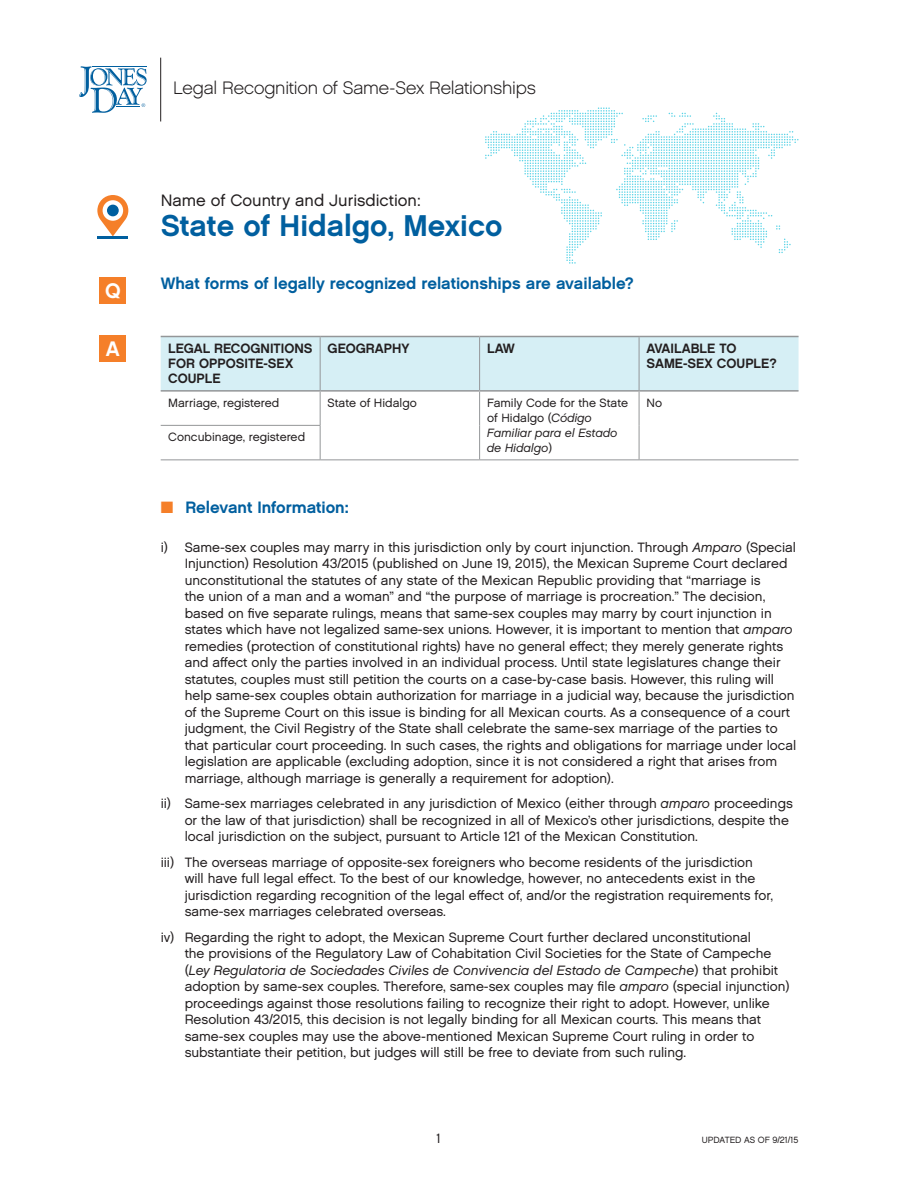
<style>
.page{position:relative;width:918px;height:1188px;background:#fff}
.page>*{position:absolute;margin:0;border:0;box-sizing:border-box;transform-origin:0 0}
.CNTRY{font:30px "Chalet New York Nineteen Sixty";color:#005f9f}
.t1{font:21px "Chalet New York Nineteen Sixty";color:#fff}
.t2{font:18px "Chalet English Channel";letter-spacing:-.01em;color:#231f20}
.Q{font:16.5px "Chalet New York Nineteen Sixty";color:#005f9f}
.CNTRY-2{font:16.5px "Chalet London Nineteen Sixty";color:#231f20}
.SRC_Header_Bold_U_LC{font:16.5px "Chalet New York Nineteen Sixty";color:#005f9f}
.t3{font:13.5px/16.5px "Chalet London Nineteen Sixty";color:#231f20}
.TBL_HEAD_B{font:13.5px/15px "Chalet New York Nineteen Sixty";color:#231f20}
.TBL_BC{font:12px/15px "Chalet Oblique London";color:#231f20}
.TBL_BC-2{font:12px "Chalet London Nineteen Sixty";color:#231f20}
.t4{font:9px "Chalet London Nineteen Sixty";color:#231f20}
.s1{font-family:"Chalet London Nineteen Sixty"}
.s2{color:#f57f29}
.s3{font-family:"Chalet Oblique London"}
</style>
<div class="page">
<div style="left:161px;top:337px;width:638px;height:53px;background:#d6eff5"></div>
<hr style="left:479px;top:337px;width:1px;height:53px;background:#949698">
<hr style="left:161px;top:425px;width:160px;height:1px;background:#949698">
<hr style="left:161px;top:459px;width:159px;height:1px;background:#949698">
<hr style="left:320px;top:336px;width:160px;height:1px;background:#949698">
<hr style="left:480px;top:336px;width:159px;height:1px;background:#949698">
<hr style="left:639px;top:336px;width:160px;height:1px;background:#949698">
<hr style="left:639px;top:337px;width:1px;height:53px;background:#949698">
<hr style="left:161px;top:336px;width:159px;height:1px;background:#949698">
<hr style="left:161px;top:390px;width:159px;height:2px;background:#949698">
<hr style="left:320px;top:337px;width:1px;height:53px;background:#949698">
<hr style="left:320px;top:390px;width:160px;height:2px;background:#949698">
<hr style="left:320px;top:392px;width:1px;height:33px;background:#949698">
<hr style="left:320px;top:426px;width:1px;height:33px;background:#949698">
<hr style="left:320px;top:459px;width:160px;height:1px;background:#949698">
<hr style="left:480px;top:390px;width:159px;height:2px;background:#949698">
<hr style="left:479px;top:392px;width:1px;height:33px;background:#949698">
<hr style="left:479px;top:425px;width:1px;height:34px;background:#949698">
<hr style="left:480px;top:459px;width:159px;height:1px;background:#949698">
<hr style="left:639px;top:390px;width:160px;height:2px;background:#949698">
<hr style="left:639px;top:392px;width:1px;height:33px;background:#949698">
<hr style="left:639px;top:425px;width:1px;height:34px;background:#949698">
<hr style="left:639px;top:459px;width:160px;height:1px;background:#949698">
<svg style="left:97px;top:195px;width:31px;height:41px"></svg>
<div style="left:103px;top:200px;width:20px;height:21px;background:#fff;border-radius:50%"></div>
<div style="left:107px;top:205px;width:12px;height:11px;background:#005f9f;border-radius:50%"></div>
<hr style="left:97px;top:236px;width:31px;height:3px;background:#005f9f">
<div style="left:100px;top:278px;width:26px;height:26px;background:#f57f29"></div>
<div style="left:100px;top:336px;width:26px;height:26px;background:#f57f29"></div>
<svg style="left:485px;top:107px;width:314px;height:157px"></svg>
<hr style="left:160px;top:58px;width:1px;height:63px;background:#231f20">
<svg style="left:79px;top:66px;width:68px;height:47px"></svg>
<p class="t1" style="left:105px;top:278px;width:17px">Q</p>
<p class="t1" style="left:106px;top:336px;width:16px">A</p>
<p class="t2" style="left:173px;top:77px;width:364px">Legal Recognition of Same-Sex Relationships</p>
<p class="CNTRY-2" style="left:161px;top:191px;width:262px">Name of Country and Jurisdiction:</p>
<p class="CNTRY" style="left:161px;top:208px;width:343px">State of Hidalgo, Mexico</p>
<p class="Q" style="left:161px;top:273px;width:475px">What forms of legally recognized relationships are available?</p>
<p class="TBL_HEAD_B" style="left:168px;top:341px;width:146px">LEGAL RECOGNITIONS<br>FOR OPPOSITE-SEX<br>COUPLE</p>
<p class="TBL_HEAD_B" style="left:328px;top:341px;width:83px">GEOGRAPHY</p>
<p class="TBL_HEAD_B" style="left:487px;top:341px;width:29px">LAW</p>
<p class="TBL_HEAD_B" style="left:647px;top:341px;width:132px">AVAILABLE TO<br>SAME-SEX COUPLE?</p>
<p class="TBL_BC-2" style="left:168px;top:395px;width:113px">Marriage, registered</p>
<p class="TBL_BC-2" style="left:328px;top:395px;width:91px">State of Hidalgo</p>
<p class="TBL_BC" style="left:487px;top:395px;width:143px"><span class="s1">Family Code for the State of Hidalgo (</span>Código<br>Familiar para el Estado de Hidalgo<span class="s1">)</span></p>
<p class="TBL_BC-2" style="left:647px;top:395px;width:17px">No</p>
<p class="TBL_BC-2" style="left:168px;top:430px;width:139px">Concubinage, registered</p>
<p class="SRC_Header_Bold_U_LC" style="left:161px;top:497px;width:190px"><span class="s2">■</span> Relevant Information:</p>
<p class="t3" style="left:185px;top:539px;width:613px;text-indent:-24px">i) Same-sex couples may marry in this jurisdiction only by court injunction. Through <span class="s3">Amparo</span> (Special Injunction) Resolution 43/2015 (published on June 19, 2015), the Mexican Supreme Court declared unconstitutional the statutes of any state of the Mexican Republic providing that “marriage is<br>the union of a man and a woman” and “the purpose of marriage is procreation.” The decision, based on five separate rulings, means that same-sex couples may marry by court injunction in states which have not legalized same-sex unions. However, it is important to mention that <span class="s3">amparo </span>remedies (protection of constitutional rights) have no general effect; they merely generate rights and affect only the parties involved in an individual process. Until state legislatures change their statutes, couples must still petition the courts on a case-by-case basis. However, this ruling will help same-sex couples obtain authorization for marriage in a judicial way, because the jurisdiction of the Supreme Court on this issue is binding for all Mexican courts. As a consequence of a court judgment, the Civil Registry of the State shall celebrate the same-sex marriage of the parties to that particular court proceeding. In such cases, the rights and obligations for marriage under local legislation are applicable (excluding adoption, since it is not considered a right that arises from marriage, although marriage is generally a requirement for adoption).</p>
<p class="t3" style="left:185px;top:795px;width:610px;text-indent:-24px">ii) Same-sex marriages celebrated in any jurisdiction of Mexico (either through <span class="s3">amparo</span> proceedings or the law of that jurisdiction) shall be recognized in all of Mexico’s other jurisdictions, despite the local jurisdiction on the subject, pursuant to Article 121 of the Mexican Constitution.</p>
<p class="t3" style="left:185px;top:854px;width:590px;text-indent:-24px">iii) The overseas marriage of opposite-sex foreigners who become residents of the jurisdiction will have full legal effect. To the best of our knowledge, however, no antecedents exist in the jurisdiction regarding recognition of the legal effect of, and/or the registration requirements for, same-sex marriages celebrated overseas.</p>
<p class="t3" style="left:185px;top:929px;width:606px;text-indent:-24px">iv) Regarding the right to adopt, the Mexican Supreme Court further declared unconstitutional<br>the provisions of the Regulatory Law of Cohabitation Civil Societies for the State of Campeche (<span class="s3">Ley Regulatoria de Sociedades Civiles de Convivencia del Estado de Campeche</span>) that prohibit adoption by same-sex couples. Therefore, same-sex couples may file <span class="s3">amparo</span> (special injunction) proceedings against those resolutions failing to recognize their right to adopt. However, unlike Resolution 43/2015, this decision is not legally binding for all Mexican courts. This means that same-sex couples may use the above-mentioned Mexican Supreme Court ruling in order to substantiate their petition, but judges will still be free to deviate from such ruling.</p>
<p class="t3" style="left:437px;top:1130px;width:6px">1</p>
<p class="t4" style="left:702px;top:1135px;width:98px">UPDATED AS OF 9/21/15</p>
</div>
